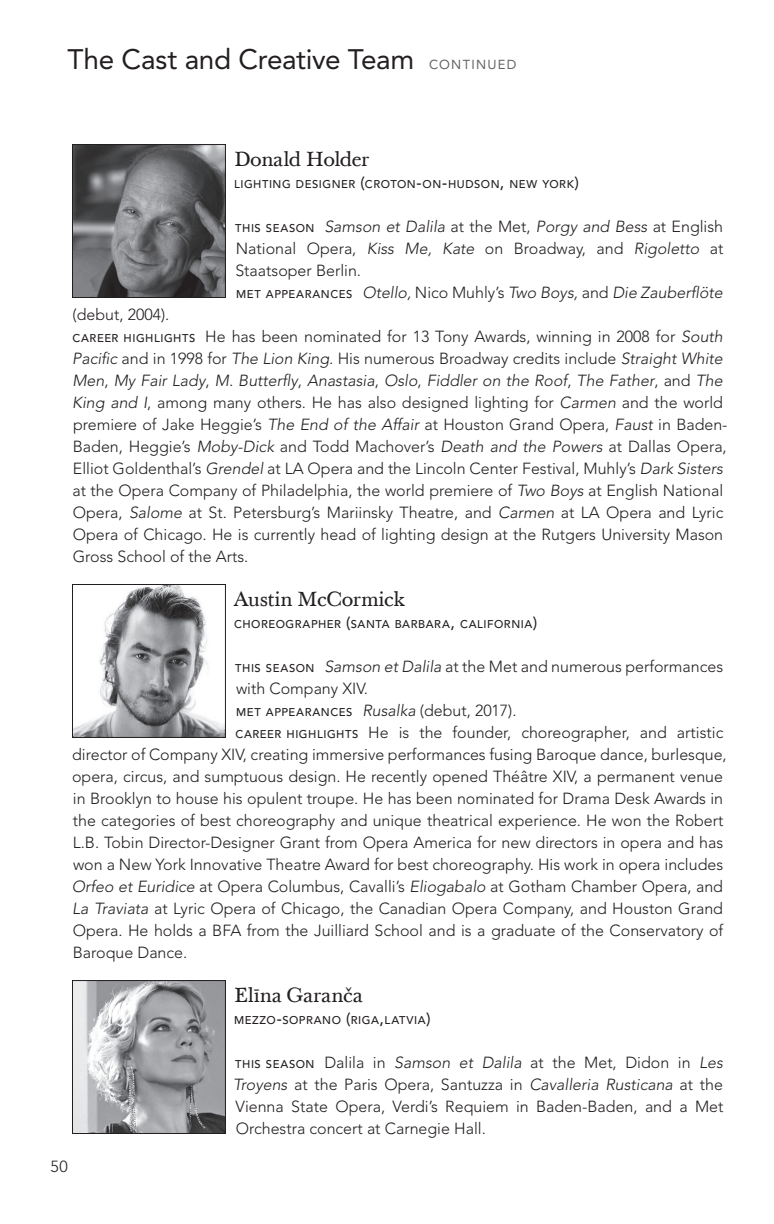
<style>
.page{position:relative;width:774px;height:1224px;background:#fff}
.page>*{position:absolute;margin:0;border:0;box-sizing:border-box;transform-origin:0 0}
.t1{font:28px "Avenir";letter-spacing:-.01em;color:#231f20}
.t2{font:20px "Baskerville Ten";letter-spacing:-.02em;color:#231f20}
.t3{font:300 16px/22px "Avenir";color:#231f20}
.t4{font:500 11.2px "Avenir";letter-spacing:.05em;color:#231f20}
.s1{font-size:13px;color:#636366}
.s2{font-size:16px}
.s3{font-weight:500;font-size:11.2px}
.s4{font-style:italic}
.s5{font-weight:300;font-style:italic;font-size:16px}
.s6{font-weight:300;font-size:16px}
</style>
<div class="page">
<img style="left:74px;top:982px;width:150px;height:150px">
<div style="left:72px;top:980px;width:154px;height:154px;border:1px solid #231f20"></div>
<img style="left:74px;top:146px;width:150px;height:150px">
<div style="left:72px;top:144px;width:154px;height:154px;border:1px solid #231f20"></div>
<img style="left:74px;top:586px;width:150px;height:150px">
<div style="left:72px;top:584px;width:154px;height:154px;border:1px solid #231f20"></div>
<h1 class="t1" style="left:68px;top:43px;width:450px">The Cast and Creative Team <span class="s1">CONTINUED</span></h1>
<p class="t2" style="left:234px;top:147px;width:137px">Donald Holder</p>
<p class="t4" style="left:234px;top:178px;width:347px">LIGHTING DESIGNER <span class="s2">(</span>CROTON<span class="s2">-</span>ON<span class="s2">-</span>HUDSON<span class="s2">,</span> NEW YORK<span class="s2">)</span></p>
<p class="t3" style="left:235px;top:216px;width:490px"><span class="s3">THIS SEASON</span> <span class="s4">Samson et Dalila</span> at the Met, <span class="s4">Porgy and Bess</span> at English National Opera, <span class="s4">Kiss Me, Kate</span> on Broadway, and <span class="s4">Rigoletto</span> at Staatsoper Berlin.<br><span class="s3">MET APPEARANCES</span> <span class="s4">Otello,</span> Nico Muhly’s <span class="s4">Two Boys,</span> and <span class="s4">Die Zauberflöte</span></p>
<p class="t3" style="left:72px;top:304px;width:657px">(debut, 2004).<br><span class="s3">CAREER HIGHLIGHTS</span> He has been nominated for 13 Tony Awards, winning in 2008 for <span class="s4">South Pacific</span> and in 1998 for <span class="s4">The Lion King.</span> His numerous Broadway credits include <span class="s4">Straight White Men</span>, <span class="s4">My Fair Lady</span>, <span class="s4">M. Butterfly</span>, <span class="s4">Anastasia</span>, <span class="s4">Oslo</span>, <span class="s4">Fiddler on the Roof</span>, <span class="s4">The Father</span>, and <span class="s4">The King and I</span>, among many others. He has also designed lighting for <span class="s4">Carmen</span> and the world premiere of Jake Heggie’s <span class="s4">The End of the Affair</span> at Houston Grand Opera, <span class="s4">Faust</span> in Baden-Baden, Heggie’s <span class="s4">Moby-Dick</span> and Todd Machover’s <span class="s4">Death and the Powers</span> at Dallas Opera, Elliot Goldenthal’s <span class="s4">Grendel</span> at LA Opera and the Lincoln Center Festival, Muhly’s <span class="s4">Dark Sisters </span>at the Opera Company of Philadelphia, the world premiere of <span class="s4">Two Boys</span> at English National Opera, <span class="s4">Salome</span> at St. Petersburg’s Mariinsky Theatre, and <span class="s4">Carmen</span> at LA Opera and Lyric Opera of Chicago. He is currently head of lighting design at the Rutgers University Mason Gross School of the Arts.</p>
<p class="t2" style="left:234px;top:587px;width:172px">Austin McCormick</p>
<p class="t4" style="left:234px;top:618px;width:305px">CHOREOGRAPHER <span class="s2">(</span>SANTA BARBARA<span class="s2">,</span> CALIFORNIA<span class="s2">)</span></p>
<p class="t3" style="left:235px;top:656px;width:489px"><span class="s3">THIS SEASON</span> <span class="s4">Samson et Dalila</span> at the Met and numerous performances with Company XIV.</p>
<p class="t4" style="left:236px;top:706px;width:282px">MET APPEARANCES <span class="s5">Rusalka</span> <span class="s6">(debut, 2017).</span></p>
<p class="t3" style="left:72px;top:722px;width:656px;text-indent:164px"><span class="s3">CAREER HIGHLIGHTS</span> He is the founder, choreographer, and artistic director of Company XIV, creating immersive performances fusing Baroque dance, burlesque, opera, circus, and sumptuous design. He recently opened Théâtre XIV, a permanent venue in Brooklyn to house his opulent troupe. He has been nominated for Drama Desk Awards in the categories of best choreography and unique theatrical experience. He won the Robert L.B. Tobin Director-Designer Grant from Opera America for new directors in opera and has won a New York Innovative Theatre Award for best choreography. His work in opera includes <span class="s4">Orfeo et Euridice</span> at Opera Columbus, Cavalli’s <span class="s4">Eliogabalo</span> at Gotham Chamber Opera, and <span class="s4">La Traviata</span> at Lyric Opera of Chicago, the Canadian Opera Company, and Houston Grand Opera. He holds a BFA from the Juilliard School and is a graduate of the Conservatory of Baroque Dance.</p>
<p class="t2" style="left:234px;top:983px;width:130px">Elīna Garanča</p>
<p class="t4" style="left:234px;top:1014px;width:198px">MEZZO<span class="s2">-</span>SOPRANO <span class="s2">(</span>RIGA<span class="s2">,</span>LATVIA<span class="s2">)</span></p>
<p class="t3" style="left:51px;top:1156px;width:19px">50</p>
<p class="t3" style="left:233px;top:1052px;width:492px;text-align:justify"><span class="s3">THIS SEASON</span> Dalila in <span class="s4">Samson et Dalila</span> at the Met, Didon in <span class="s4">Les Troyens</span> at the Paris Opera, Santuzza in <span class="s4">Cavalleria Rusticana</span> at the Vienna State Opera, Verdi’s Requiem in Baden-Baden, and a Met Orchestra concert at Carnegie Hall.</p>
</div>
